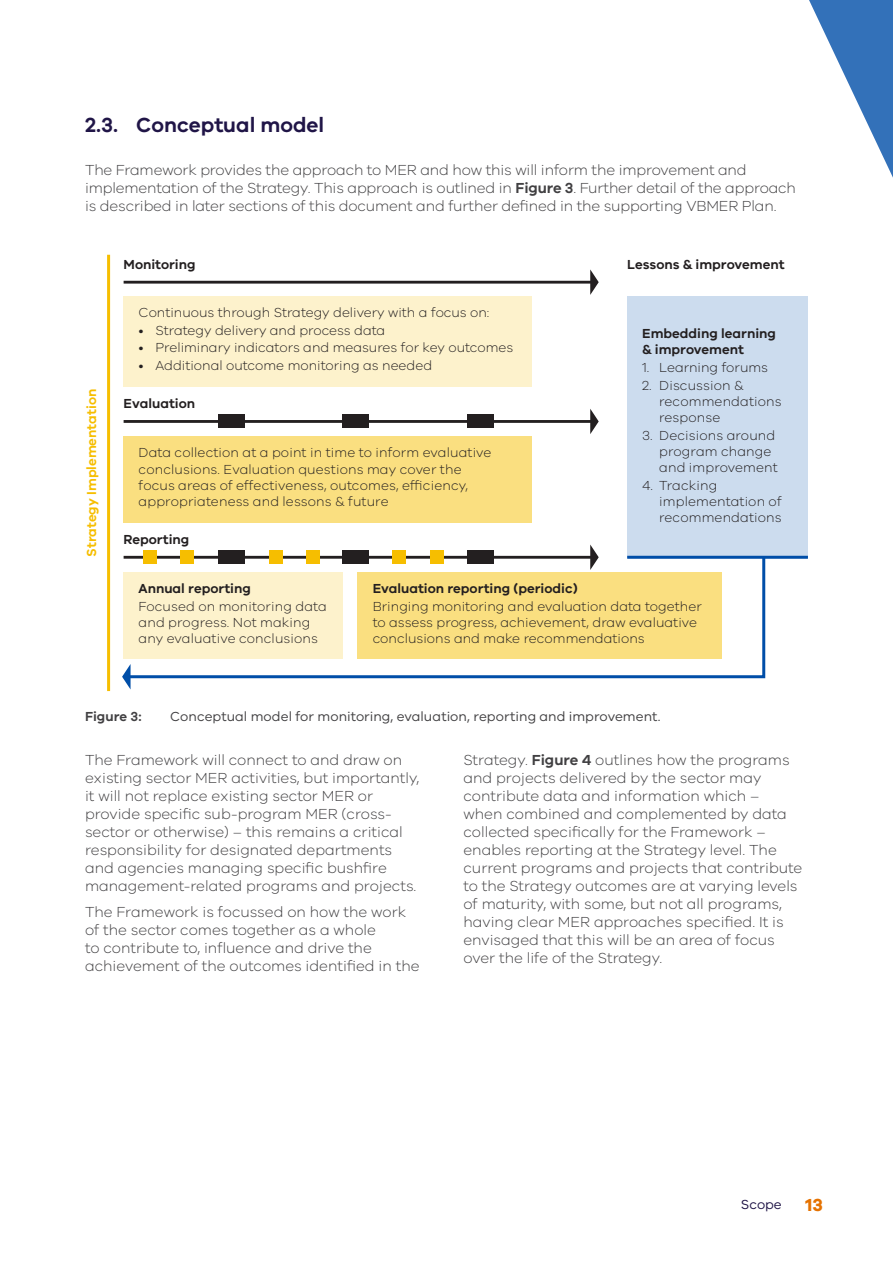
<style>
.page{position:relative;width:893px;height:1263px;background:#fff}
.page>*{position:absolute;margin:0;border:0;box-sizing:border-box;transform-origin:0 0}
.t1{font:600 21px "VIC";color:#201547}
.t2{font:700 18px "VIC";color:#e57200}
.t3{font:300 15px/18px "VIC";color:#414042}
.t4{font:300 13.5px/16.2px "VIC";letter-spacing:.005em;color:#231f20}
.t5{font:600 13.5px/16.2px "VIC";color:#231f20}
.t6{font:13.5px "VIC";letter-spacing:.005em;color:#414042}
.t7{font:600 13.5px "VIC";color:#f6be00}
.t8{font:600 13.5px "VIC";letter-spacing:.005em;color:#414042}
.t9{font:13.5px "VIC";color:#201547}
.s1{font-weight:600}
</style>
<div class="page">
<div style="left:124px;top:296px;width:408px;height:90px;background:#fdf2cc"></div>
<div style="left:627px;top:296px;width:181px;height:261px;background:#ccdcee"></div>
<div style="left:124px;top:436px;width:408px;height:87px;background:#fadf80"></div>
<svg style="left:590px;top:269px;width:9px;height:26px"></svg>
<hr style="left:107px;top:255px;width:3px;height:436px;background:#f6be00">
<hr style="left:124px;top:281px;width:473px;height:3px;background:#231f20">
<svg style="left:590px;top:409px;width:9px;height:25px"></svg>
<svg style="left:124px;top:680px;width:7px;height:9px"></svg>
<svg style="left:590px;top:544px;width:7px;height:10px"></svg>
<hr style="left:124px;top:420px;width:473px;height:3px;background:#231f20">
<div style="left:218px;top:415px;width:26px;height:13px;background:#231f20"></div>
<div style="left:343px;top:415px;width:26px;height:13px;background:#231f20"></div>
<div style="left:467px;top:415px;width:26px;height:13px;background:#231f20"></div>
<div style="left:218px;top:551px;width:26px;height:13px;background:#231f20"></div>
<div style="left:269px;top:551px;width:13px;height:13px;background:#f6be00"></div>
<div style="left:307px;top:551px;width:13px;height:13px;background:#f6be00"></div>
<div style="left:143px;top:551px;width:13px;height:13px;background:#f6be00"></div>
<div style="left:181px;top:551px;width:13px;height:13px;background:#f6be00"></div>
<div style="left:392px;top:551px;width:14px;height:13px;background:#f6be00"></div>
<div style="left:430px;top:551px;width:13px;height:13px;background:#f6be00"></div>
<div style="left:343px;top:551px;width:26px;height:13px;background:#231f20"></div>
<div style="left:467px;top:551px;width:26px;height:13px;background:#231f20"></div>
<svg style="left:122px;top:554px;width:645px;height:126px"></svg>
<hr style="left:627px;top:556px;width:181px;height:3px;background:#004ea8">
<svg style="left:809px;top:0;width:84px;height:178px"></svg>
<h1 class="t1" style="left:85px;top:112px;width:241px">2.3. Conceptual model</h1>
<p class="t3" style="left:85px;top:161px;width:712px">The Framework provides the approach to MER and how this will inform the improvement and implementation of the Strategy. This approach is outlined in <span class="s1">Figure 3</span>. Further detail of the approach is described in later sections of this document and further defined in the supporting VBMER Plan.</p>
<p class="t7" style="left:83px;top:557px;width:169px;rotate:-90deg">Strategy Implementation</p>
<p class="t5" style="left:124px;top:256px;width:73px">Monitoring</p>
<p class="t4" style="left:139px;top:304px;width:352px">Continuous through Strategy delivery with a focus on:</p>
<p class="t4" style="left:139px;top:322px;width:248px">• Strategy delivery and process data</p>
<p class="t4" style="left:139px;top:339px;width:376px">• Preliminary indicators and measures for key outcomes</p>
<p class="t4" style="left:139px;top:357px;width:295px">• Additional outcome monitoring as needed</p>
<p class="t5" style="left:124px;top:395px;width:73px">Evaluation</p>
<p class="t4" style="left:139px;top:444px;width:354px">Data collection at a point in time to inform evaluative conclusions. Evaluation questions may cover the focus areas of effectiveness, outcomes, efficiency, appropriateness and lessons &amp; future</p>
<p class="t5" style="left:124px;top:531px;width:67px">Reporting</p>
<p class="t5" style="left:627px;top:256px;width:159px">Lessons &amp; improvement</p>
<p class="t5" style="left:642px;top:325px;width:135px">Embedding learning &amp; improvement</p>
<p class="t4" style="left:642px;top:359px;width:127px">1. Learning forums</p>
<p class="t4" style="left:659px;top:377px;width:124px;text-indent:-17px">2. Discussion &amp; recommendations response</p>
<p class="t4" style="left:659px;top:427px;width:120px;text-indent:-17px">3. Decisions around program change and improvement</p>
<p class="t4" style="left:659px;top:477px;width:124px;text-indent:-17px">4. Tracking implementation of recommendations</p>
<p class="t5" style="left:139px;top:580px;width:114px">Annual reporting</p>
<p class="t4" style="left:139px;top:598px;width:190px">Focused on monitoring data and progress. Not making any evaluative conclusions</p>
<p class="t5" style="left:373px;top:580px;width:206px">Evaluation reporting (periodic)</p>
<p class="t4" style="left:373px;top:598px;width:331px">Bringing monitoring and evaluation data together to assess progress, achievement, draw evaluative conclusions and make recommendations</p>
<p class="t8" style="left:85px;top:709px;width:58px">Figure 3:</p>
<p class="t6" style="left:170px;top:709px;width:492px">Conceptual model for monitoring, evaluation, reporting and improvement.</p>
<p class="t3" style="left:85px;top:750px;width:336px">The Framework will connect to and draw on existing sector MER activities, but importantly, it will not replace existing sector MER or provide specific sub-program MER (cross&shy;sector or otherwise) – this remains a critical responsibility for designated departments and agencies managing specific bushfire management-related programs and projects.</p>
<p class="t3" style="left:85px;top:903px;width:336px">The Framework is focussed on how the work of the sector comes together as a whole<br>to contribute to, influence and drive the achievement of the outcomes identified in the</p>
<p class="t3" style="left:463px;top:750px;width:340px">Strategy. <span class="s1">Figure 4</span> outlines how the programs and projects delivered by the sector may contribute data and information which –<br>when combined and complemented by data collected specifically for the Framework – enables reporting at the Strategy level. The current programs and projects that contribute to the Strategy outcomes are at varying levels of maturity, with some, but not all programs, having clear MER approaches specified. It is envisaged that this will be an area of focus over the life of the Strategy.</p>
<p class="t9" style="left:741px;top:1197px;width:42px">Scope</p>
<p class="t2" style="left:805px;top:1194px;width:19px">13</p>
</div>
